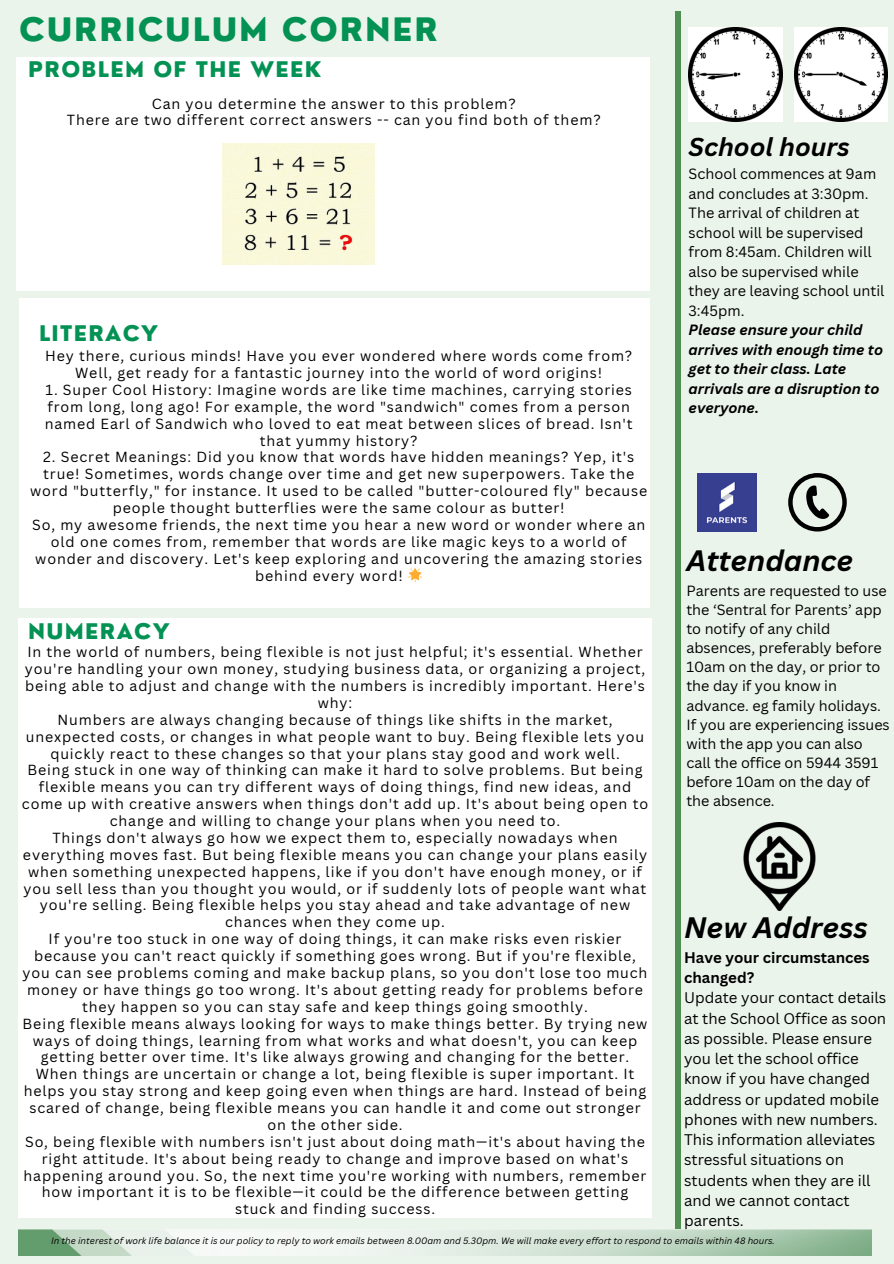
<style>
.page{position:relative;width:894px;height:1264px;background:#fff}
.page>*{position:absolute;margin:0;border:0;box-sizing:border-box;transform-origin:0 0}
.t1{font:800 31.5px "Nourd";letter-spacing:.06em;color:#039254}
.t2{font:italic 700 28.8px "Canva Sans";color:#000}
.t3{font:italic 700 25.2px "Canva Sans";color:#000}
.t4{font:800 21px "Nourd";letter-spacing:.06em;color:#039254}
.t5{font:15px/20.2px "Canva Sans";color:#000}
.t6{font:14.4px/19.5px "Canva Sans";color:#000}
.t7{font:14.25px/16.8px "Canva Sans";letter-spacing:.06em;color:#000;text-align:center}
.t8{font:italic 9px "Canva Sans";color:#000}
.s1{font-weight:700;font-style:italic}
.s2{font-weight:700}
</style>
<div class="page">
<div style="left:0;top:0;width:893px;height:1263px;background:#ebf4eb"></div>
<div style="left:19px;top:619px;width:632px;height:598px;background:#fff"></div>
<div style="left:17px;top:57px;width:632px;height:233px;background:#fff"></div>
<div style="left:674px;top:11px;width:6px;height:1217px;background:#508f53"></div>
<img style="left:743px;top:822px;width:73px;height:88px">
<svg style="left:788px;top:473px;width:58px;height:58px"></svg>
<img style="left:697px;top:473px;width:59px;height:58px">
<img style="left:688px;top:28px;width:93px;height:93px">
<img style="left:794px;top:28px;width:93px;height:93px">
<img style="left:19px;top:1229px;width:851px;height:26px">
<img style="left:223px;top:143px;width:152px;height:122px">
<div style="left:19px;top:298px;width:630px;height:309px;background:#fff"></div>
<h1 class="t1" style="left:19px;top:10px;width:420px">CURRICULUM CORNER</h1>
<p class="t4" style="left:28px;top:56px;width:294px">PROBLEM OF THE WEEK</p>
<p class="t7" style="left:67px;top:95px;width:535px;line-height:16.4px">Can you determine the answer to this problem?<br>There are two different correct answers -- can you find both of them?</p>
<h2 class="t4" style="left:39px;top:320px;width:121px">LITERACY</h2>
<h3 class="t7" style="left:45px;top:347px;width:588px">Hey there, curious minds! Have you ever wondered where words come from?<br>Well, get ready for a fantastic journey into the world of word origins!</h3>
<h3 class="t7" style="left:45px;top:381px;width:589px">1. Super Cool History: Imagine words are like time machines, carrying stories from long, long ago! For example, the word "sandwich" comes from a person named Earl of Sandwich who loved to eat meat between slices of bread. Isn't that yummy history?</h3>
<h3 class="t7" style="left:43px;top:448px;width:592px">2. Secret Meanings: Did you know that words have hidden meanings? Yep, it's</h3>
<h3 class="t7" style="left:43px;top:465px;width:592px">true! Sometimes, words change over time and get new superpowers. Take the</h3>
<h3 class="t7" style="left:30px;top:482px;width:618px">word "butterfly," for instance. It used to be called "butter-coloured fly" because</h3>
<h3 class="t7" style="left:113px;top:499px;width:453px">people thought butterflies were the same colour as butter!</h3>
<h3 class="t7" style="left:32px;top:516px;width:614px">So, my awesome friends, the next time you hear a new word or wonder where an</h3>
<h3 class="t7" style="left:51px;top:533px;width:577px">old one comes from, remember that words are like magic keys to a world of</h3>
<h3 class="t7" style="left:35px;top:550px;width:608px">wonder and discovery. Let's keep exploring and uncovering the amazing stories</h3>
<h3 class="t7" style="left:255px;top:566px;width:149px">behind every word!</h3>
<h3 class="t4" style="left:28px;top:618px;width:143px">NUMERACY</h3>
<h3 class="t7" style="left:22px;top:643px;width:627px">In the world of numbers, being flexible is not just helpful; it's essential. Whether you're handling your own money, studying business data, or organizing a project, being able to adjust and change with the numbers is incredibly important. Here's why:<br>Numbers are always changing because of things like shifts in the market, unexpected costs, or changes in what people want to buy. Being flexible lets you quickly react to these changes so that your plans stay good and work well.<br>Being stuck in one way of thinking can make it hard to solve problems. But being flexible means you can try different ways of doing things, find new ideas, and come up with creative answers when things don't add up. It's about being open to change and willing to change your plans when you need to.<br>Things don't always go how we expect them to, especially nowadays when everything moves fast. But being flexible means you can change your plans easily when something unexpected happens, like if you don't have enough money, or if you sell less than you thought you would, or if suddenly lots of people want what you're selling. Being flexible helps you stay ahead and take advantage of new chances when they come up.<br>If you're too stuck in one way of doing things, it can make risks even riskier because you can't react quickly if something goes wrong. But if you're flexible, you can see problems coming and make backup plans, so you don't lose too much money or have things go too wrong. It's about getting ready for problems before they happen so you can stay safe and keep things going smoothly.<br>Being flexible means always looking for ways to make things better. By trying new ways of doing things, learning from what works and what doesn't, you can keep getting better over time. It's like always growing and changing for the better.<br>When things are uncertain or change a lot, being flexible is super important. It helps you stay strong and keep going even when things are hard. Instead of being scared of change, being flexible means you can handle it and come out stronger on the other side.<br>So, being flexible with numbers isn't just about doing math—it's about having the right attitude. It's about being ready to change and improve based on what's happening around you. So, the next time you're working with numbers, remember how important it is to be flexible—it could be the difference between getting stuck and finding success.</h3>
<p class="t3" style="left:688px;top:129px;width:162px">School hours</p>
<p class="t6" style="left:688px;top:164px;width:197px">School commences at 9am and concludes at 3:30pm.<br>The arrival of children at school will be supervised from 8:45am. Children will also be supervised while they are leaving school until<br>3:45pm.<br><span class="s1">Please ensure your child arrives with enough time to get to their class. Late arrivals are a disruption to everyone.</span></p>
<h2 class="t2" style="left:686px;top:540px;width:168px">Attendance</h2>
<h2 class="t6" style="left:686px;top:580px;width:205px">Parents are requested to use the ‘Sentral for Parents’ app to notify of any child absences, preferably before<br>10am on the day, or prior to the day if you know in advance. eg family holidays.<br>If you are experiencing issues with the app you can also call the office on 5944 3591 before 10am on the day of the absence.</h2>
<h2 class="t2" style="left:684px;top:907px;width:185px">New Address</h2>
<h2 class="t5" style="left:684px;top:946px;width:204px"><span class="s2">Have your circumstances changed?<br></span>Update your contact details at the School Office as soon as possible. Please ensure you let the school office know if you have changed address or updated mobile phones with new numbers.<br>This information alleviates stressful situations on students when they are ill and we cannot contact parents.</h2>
<h3 class="t8" style="left:51px;top:1234px;width:725px">In the interest of work life balance it is our policy to reply to work emails between 8.00am and 5.30pm. We will make every effort to respond to emails within 48 hours.</h3>
</div>
